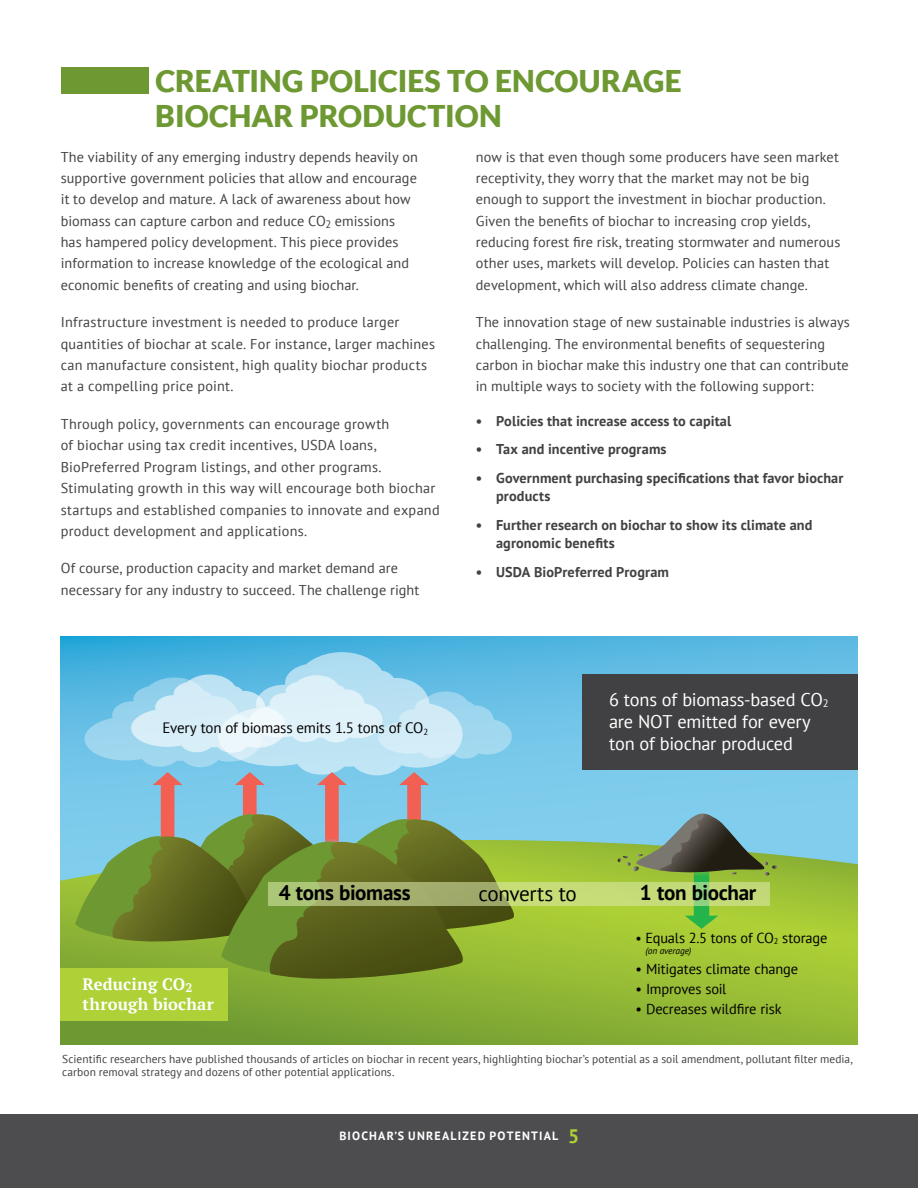
<style>
.page{position:relative;width:918px;height:1188px;background:#fff}
.page>*{position:absolute;margin:0;border:0;box-sizing:border-box;transform-origin:0 0}
.t1{font:900 30px/34.5px "Lato";letter-spacing:.005em;color:#6d9832}
.t2{font:700 21.15px "PT Sans";letter-spacing:-.015em;color:#000}
.t3{font:21.15px "PT Sans";letter-spacing:-.02em;color:#000}
.t4{font:18.3px/22.2px "PT Sans";letter-spacing:-.01em;color:#fff}
.t5{font:700 16.5px/19.5px "PT Serif";letter-spacing:.015em;color:#fff}
.t6{font:15px "PT Sans";letter-spacing:-.015em;color:#010101}
.t7{font:14.4px "PT Sans";letter-spacing:-.01em;color:#010101}
.t8{font:14.25px/21.3px "PT Sans";letter-spacing:.01em;color:#414042}
.t9{font:700 14.25px/18px "PT Sans";letter-spacing:.01em;color:#414042}
.t10{font:700 12px "PT Sans";letter-spacing:.1em;color:#fff}
.t11{font:11.4px/13.5px "PT Sans";letter-spacing:.005em;color:#414042}
.t12{font:italic 9.45px "PT Sans";letter-spacing:-.01em;color:#010101}
.s1{font-size:13.95px}
.s2{font-size:19.5px;color:#add136}
</style>
<div class="page">
<svg style="left:61px;top:636px;width:796px;height:204px;background:#66bfe4"></svg>
<svg style="left:61px;top:840px;width:796px;height:204px;background:#90b73a"></svg>
<div style="left:583px;top:675px;width:274px;height:95px;background:#414042"></div>
<svg style="left:617px;top:802px;width:161px;height:127px;background:#7ca676"></svg>
<svg style="left:75px;top:652px;width:442px;height:336px;background:#83ad97"></svg>
<svg style="left:269px;top:882px;width:500px;height:24px;background:#b4c874"></svg>
<div style="left:61px;top:68px;width:87px;height:26px;background:#6d9832"></div>
<div style="left:61px;top:969px;width:167px;height:52px;background:#add136"></div>
<div style="left:0;top:1114px;width:918px;height:74px;background:#4d4d4f"></div>
<h1 class="t1" style="left:155px;top:63px;width:528px">CREATING POLICIES TO ENCOURAGE<br>BIOCHAR PRODUCTION</h1>
<p class="t8" style="left:61px;top:146px;width:359px">The viability of any emerging industry depends heavily on supportive government policies that allow and encourage it to develop and mature. A lack of awareness about how biomass can capture carbon and reduce CO<sub>2</sub> emissions has hampered policy development. This piece provides information to increase knowledge of the ecological and economic benefits of creating and using biochar.</p>
<p class="t8" style="left:61px;top:311px;width:376px">Infrastructure investment is needed to produce larger quantities of biochar at scale. For instance, larger machines can manufacture consistent, high quality biochar products at a compelling price point.</p>
<p class="t8" style="left:61px;top:413px;width:380px">Through policy, governments can encourage growth<br>of biochar using tax credit incentives, USDA loans, BioPreferred Program listings, and other programs.<br>Stimulating growth in this way will encourage both biochar startups and established companies to innovate and expand product development and applications.</p>
<p class="t8" style="left:61px;top:558px;width:360px">Of course, production capacity and market demand are necessary for any industry to succeed. The challenge right</p>
<p class="t8" style="left:476px;top:146px;width:366px">now is that even though some producers have seen market receptivity, they worry that the market may not be big enough to support the investment in biochar production.<br>Given the benefits of biochar to increasing crop yields, reducing forest fire risk, treating stormwater and numerous other uses, markets will develop. Policies can hasten that development, which will also address climate change.</p>
<p class="t8" style="left:476px;top:311px;width:376px">The innovation stage of new sustainable industries is always challenging. The environmental benefits of sequestering carbon in biochar make this industry one that can contribute in multiple ways to society with the following support:</p>
<p class="t9" style="left:476px;top:411px;width:257px">• Policies that increase access to capital</p>
<p class="t9" style="left:476px;top:440px;width:192px">• Tax and incentive programs</p>
<p class="t9" style="left:496px;top:469px;width:349px;text-indent:-20px">• Government purchasing specifications that favor biochar products</p>
<p class="t9" style="left:496px;top:516px;width:318px;text-indent:-20px">• Further research on biochar to show its climate and agronomic benefits</p>
<p class="t9" style="left:476px;top:563px;width:195px">• USDA BioPreferred Program</p>
<p class="t6" style="left:163px;top:718px;width:267px">Every ton of biomass emits 1.5 tons of CO<sub>2</sub></p>
<p class="t4" style="left:609px;top:688px;width:221px">6 tons of biomass-based CO<sub>2 </sub>are NOT emitted for every ton of biochar produced</p>
<p class="t5" style="left:82px;top:975px;width:133px">Reducing CO<sub>2 </sub>through biochar</p>
<h2 class="t2" style="left:279px;top:879px;width:133px">4 tons biomass</h2>
<h2 class="t3" style="left:479px;top:880px;width:100px">converts to</h2>
<h2 class="t2" style="left:640px;top:879px;width:118px">1 ton biochar</h2>
<p class="t7" style="left:636px;top:928px;width:193px"><span class="s1">•</span> Equals 2.5 tons of CO<sub>2</sub> storage</p>
<p class="t12" style="left:646px;top:944px;width:47px">(on average)</p>
<p class="t7" style="left:636px;top:959px;width:164px">• Mitigates climate change</p>
<p class="t7" style="left:636px;top:979px;width:92px">• Improves soil</p>
<p class="t7" style="left:636px;top:999px;width:147px">• Decreases wildfire risk</p>
<p class="t11" style="left:62px;top:1052px;width:792px">Scientific researchers have published thousands of articles on biochar in recent years, highlighting biochar’s potential as a soil amendment, pollutant filter media, carbon removal strategy and dozens of other potential applications.</p>
<p class="t10" style="left:339px;top:1128px;width:241px">BIOCHAR’S UNREALIZED POTENTIAL <span class="s2">5</span></p>
</div>
